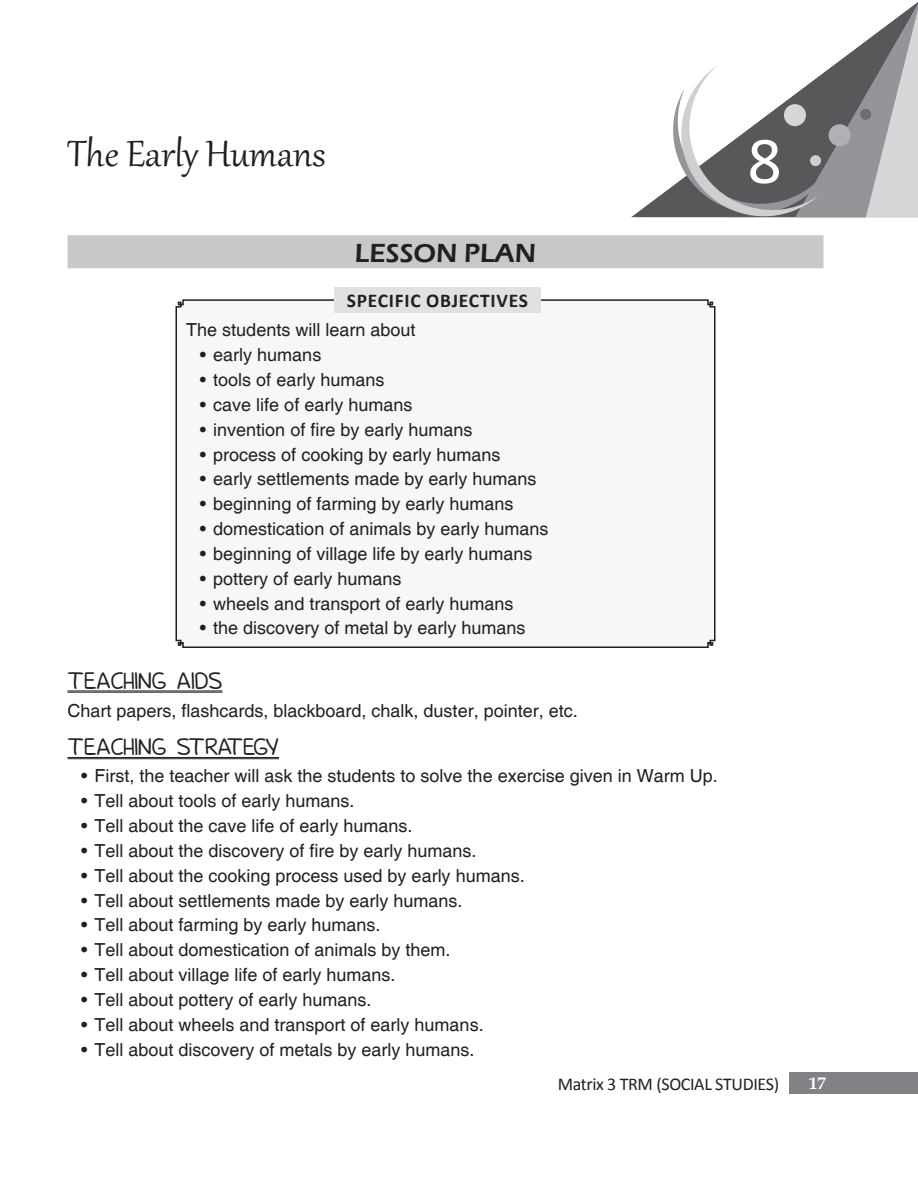
<style>
.page{position:relative;width:918px;height:1188px;background:#fff}
.page>*{position:absolute;margin:0;border:0;box-sizing:border-box;transform-origin:0 0}
.t1{font:67.5px "Calibri";color:#fff}
.t2{font:45px "Gabriola";color:#231f20}
.Lesson_plan{font:600 27px "Eras ITC";color:#231f20}
.Head_1{font:21px "Donald";color:#231f20}
.t3{font:700 19.5px "Calibri";letter-spacing:.04em;color:#231f20}
.Body_text{font:18px "Helvetica";color:#231f20}
.t4{font:18px "Calibri";letter-spacing:-.02em;color:#231f20}
.t5{font:700 18px "Palatino";color:#fff}
</style>
<div class="page">
<svg style="left:631px;top:2px;width:287px;height:215px"></svg>
<svg style="left:670px;top:5px;width:248px;height:213px"></svg>
<div style="left:790px;top:1072px;width:128px;height:22px;background:#808285"></div>
<div style="left:68px;top:235px;width:756px;height:33px;background:#c7c8ca"></div>
<hr style="left:68px;top:691px;width:154px;height:1px;background:#231f20">
<hr style="left:68px;top:692px;width:154px;height:1px;background:#231f20">
<hr style="left:68px;top:757px;width:211px;height:1px;background:#231f20">
<hr style="left:68px;top:758px;width:211px;height:1px;background:#231f20">
<svg style="left:175px;top:299px;width:541px;height:349px"></svg>
<div style="left:334px;top:287px;width:207px;height:26px;background:#e0e1e3"></div>
<p class="t2" style="left:68px;top:124px;width:259px">The Early Humans</p>
<p class="t1" style="left:748px;top:119px;width:36px">8</p>
<p class="Lesson_plan" style="left:355px;top:237px;width:183px">LESSON PLAN</p>
<p class="t3" style="left:347px;top:288px;width:183px">SPECIFIC OBJECTIVES</p>
<p class="Body_text" style="left:186px;top:320px;width:231px">The students will learn about</p>
<p class="Body_text" style="left:200px;top:344px;width:123px">• early humans</p>
<p class="Body_text" style="left:200px;top:369px;width:186px">• tools of early humans</p>
<p class="Body_text" style="left:200px;top:394px;width:214px">• cave life of early humans</p>
<p class="Body_text" style="left:200px;top:419px;width:274px">• invention of fire by early humans</p>
<p class="Body_text" style="left:200px;top:444px;width:302px">• process of cooking by early humans</p>
<p class="Body_text" style="left:200px;top:469px;width:338px">• early settlements made by early humans</p>
<p class="Body_text" style="left:200px;top:494px;width:315px">• beginning of farming by early humans</p>
<p class="Body_text" style="left:200px;top:518px;width:350px">• domestication of animals by early humans</p>
<p class="Body_text" style="left:200px;top:543px;width:334px">• beginning of village life by early humans</p>
<p class="Body_text" style="left:200px;top:568px;width:203px">• pottery of early humans</p>
<p class="Body_text" style="left:200px;top:593px;width:315px">• wheels and transport of early humans</p>
<p class="Body_text" style="left:200px;top:618px;width:327px">• the discovery of metal by early humans</p>
<p class="Head_1" style="left:68px;top:672px;width:156px">TEACHING AIDS</p>
<p class="Body_text" style="left:68px;top:700px;width:512px">Chart papers, flashcards, blackboard, chalk, duster, pointer, etc.</p>
<p class="Head_1" style="left:68px;top:738px;width:213px">TEACHING STRATEGY</p>
<p class="Body_text" style="left:81px;top:766px;width:638px">• First, the teacher will ask the students to solve the exercise given in Warm Up.</p>
<p class="Body_text" style="left:81px;top:790px;width:275px">• Tell about tools of early humans.</p>
<p class="Body_text" style="left:81px;top:815px;width:333px">• Tell about the cave life of early humans.</p>
<p class="Body_text" style="left:81px;top:840px;width:397px">• Tell about the discovery of fire by early humans.</p>
<p class="Body_text" style="left:81px;top:865px;width:445px">• Tell about the cooking process used by early humans.</p>
<p class="Body_text" style="left:81px;top:890px;width:383px">• Tell about settlements made by early humans.</p>
<p class="Body_text" style="left:81px;top:915px;width:301px">• Tell about farming by early humans.</p>
<p class="Body_text" style="left:81px;top:939px;width:371px">• Tell about domestication of animals by them.</p>
<p class="Body_text" style="left:81px;top:964px;width:316px">• Tell about village life of early humans.</p>
<p class="Body_text" style="left:81px;top:989px;width:292px">• Tell about pottery of early humans.</p>
<p class="Body_text" style="left:81px;top:1014px;width:404px">• Tell about wheels and transport of early humans.</p>
<p class="Body_text" style="left:81px;top:1039px;width:395px">• Tell about discovery of metals by early humans.</p>
<p class="t4" style="left:558px;top:1073px;width:223px">Matrix 3 TRM (SOCIAL STUDIES)</p>
<p class="t5" style="left:808px;top:1073px;width:19px">17</p>
</div>
